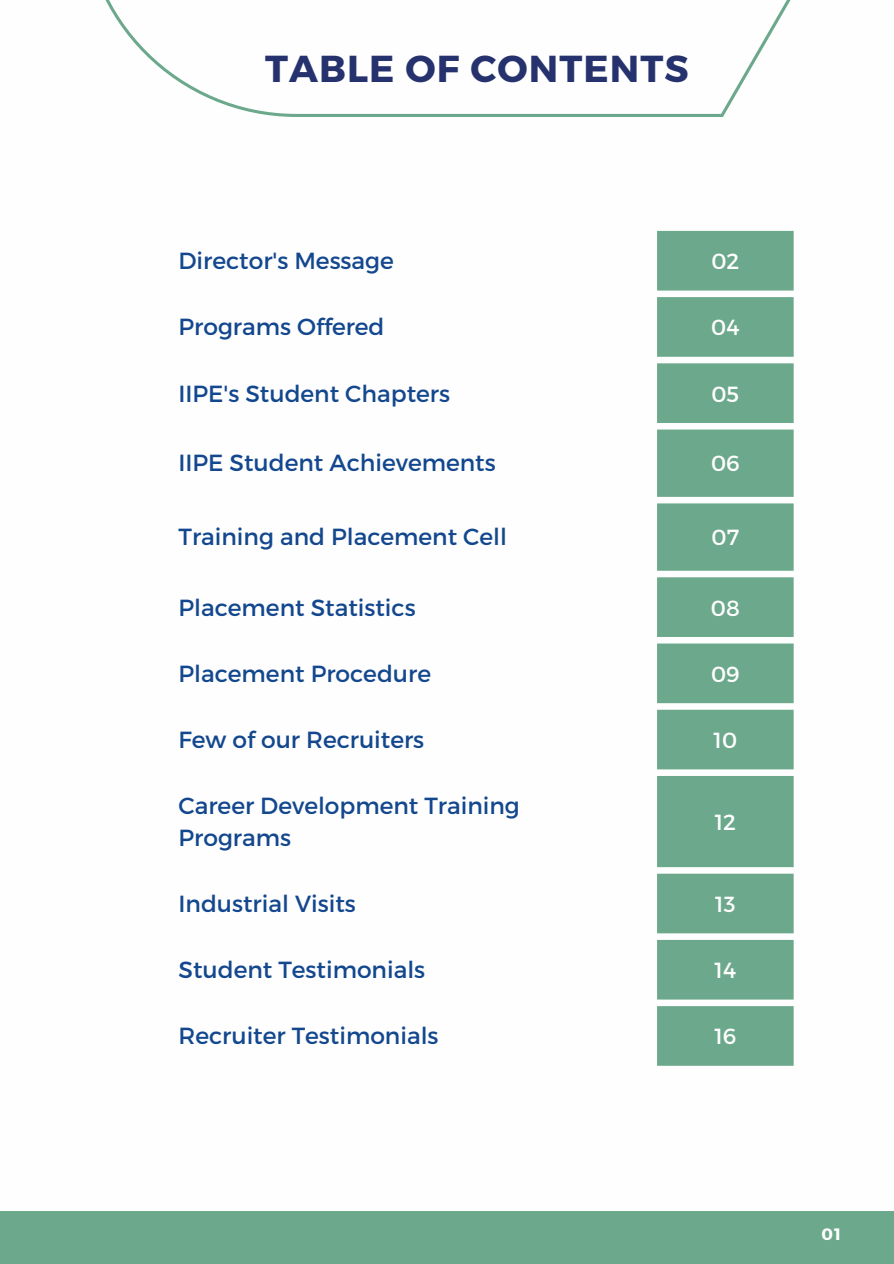
<style>
.page{position:relative;width:894px;height:1264px;background:#fff}
.page>*{position:absolute;margin:0;border:0;box-sizing:border-box;transform-origin:0 0}
.t1{font:700 37.5px "Montserrat";letter-spacing:.03em;color:#26326e}
.t2{font:23.25px/31.5px "Montserrat";color:#13478e}
.t3{font:21.9px "Montserrat";color:#fefefe}
.t4{font:700 16.5px "Montserrat";color:#fefefe}
</style>
<div class="page">
<svg style="left:105px;top:0;width:686px;height:116px"></svg>
<div style="left:0;top:1211px;width:893px;height:52px;background:#6ca88c"></div>
<svg style="left:657px;top:231px;width:136px;height:834px;background:#78af96"></svg>
<p class="t1" style="left:265px;top:44px;width:425px">TABLE OF CONTENTS</p>
<p class="t2" style="left:178px;top:244px;width:217px">Director's Message</p>
<p class="t3" style="left:711px;top:247px;width:29px">02</p>
<p class="t2" style="left:178px;top:310px;width:207px">Programs Offered</p>
<p class="t3" style="left:711px;top:313px;width:30px">04</p>
<p class="t2" style="left:178px;top:376px;width:273px">IIPE's Student Chapters</p>
<p class="t3" style="left:711px;top:379px;width:29px">05</p>
<p class="t2" style="left:178px;top:446px;width:318px">IIPE Student Achievements</p>
<p class="t3" style="left:710px;top:449px;width:30px">06</p>
<p class="t2" style="left:178px;top:520px;width:330px">Training and Placement Cell</p>
<p class="t3" style="left:711px;top:523px;width:29px">07</p>
<p class="t2" style="left:178px;top:590px;width:238px">Placement Statistics</p>
<p class="t3" style="left:710px;top:593px;width:30px">08</p>
<p class="t2" style="left:178px;top:656px;width:254px">Placement Procedure</p>
<p class="t3" style="left:710px;top:659px;width:30px">09</p>
<p class="t2" style="left:178px;top:722px;width:247px">Few of our Recruiters</p>
<p class="t3" style="left:713px;top:726px;width:25px">10</p>
<p class="t2" style="left:178px;top:789px;width:343px">Career Development Training<br>Programs</p>
<p class="t3" style="left:714px;top:808px;width:23px">12</p>
<p class="t2" style="left:178px;top:886px;width:179px">Industrial Visits</p>
<p class="t3" style="left:715px;top:889px;width:22px">13</p>
<p class="t2" style="left:178px;top:953px;width:248px">Student Testimonials</p>
<p class="t3" style="left:714px;top:956px;width:23px">14</p>
<p class="t2" style="left:178px;top:1019px;width:261px">Recruiter Testimonials</p>
<p class="t3" style="left:714px;top:1022px;width:23px">16</p>
<h1 class="t4" style="left:821px;top:1223px;width:21px">01</h1>
</div>
